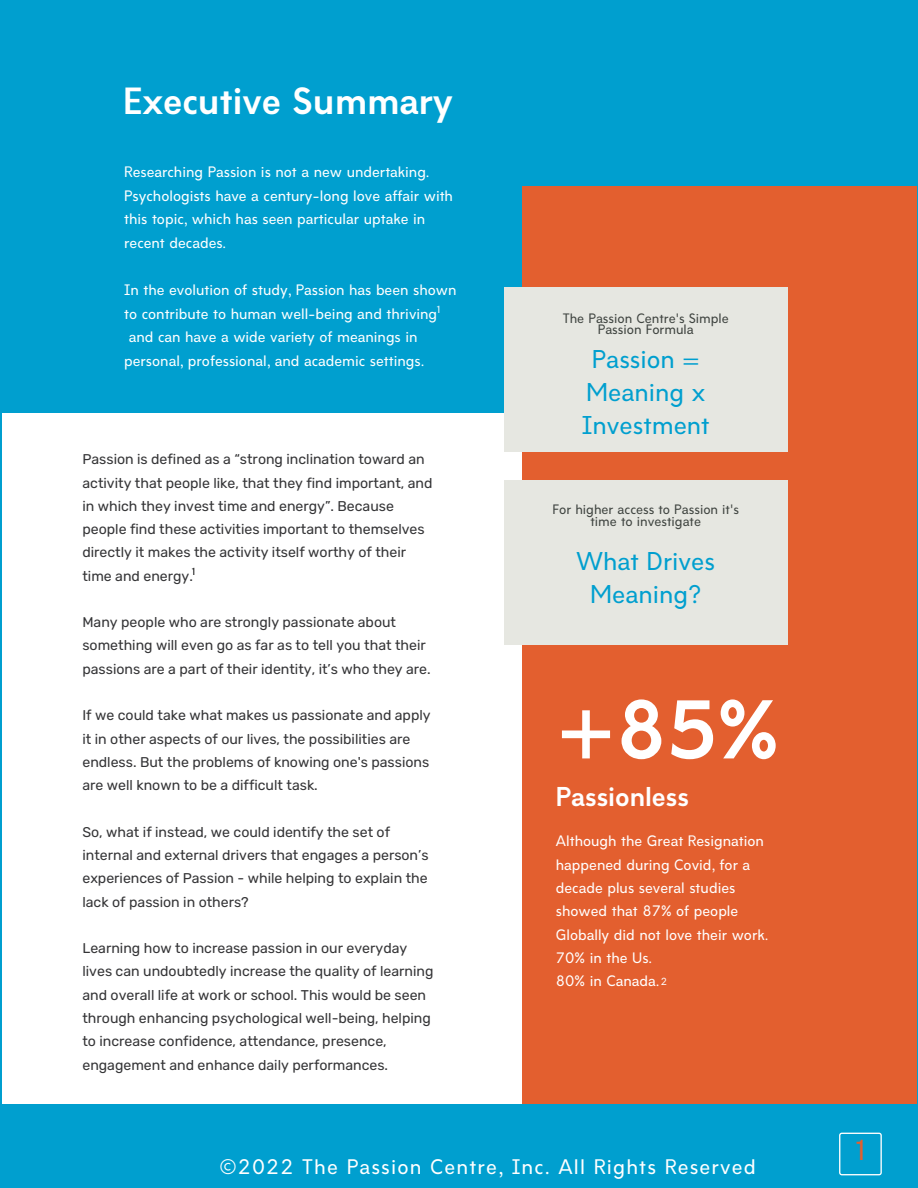
<style>
.page{position:relative;width:918px;height:1188px;background:#009fcf}
.page>*{position:absolute;margin:0;border:0;box-sizing:border-box;transform-origin:0 0}
.t1{font:700 77.55px "Amicale";color:#fff}
.t2{font:700 35.25px "Amicale";color:#fff}
.t3{font:500 27px "Amicale";color:#e35f2f}
.t4{font:700 25.35px "Amicale";color:#fff}
.t5{font:500 24px/32.8px "Amicale";color:#009fcf;text-align:center}
.t6{font:500 19.65px "Amicale";letter-spacing:.06em;color:#fff}
.t7{font:14.1px/23.2px "Rubik";color:#353537}
.t8{font:500 14.1px/23.2px "Amicale";color:#fff}
.t9{font:500 12.75px/11.7px "Amicale";color:#3f4440;text-align:center}
.t10{font:500 9.75px "Amicale";color:#fff}
.t11{font:500 9.6px "Amicale";color:#000}
.t12{font:500 9.6px "Amicale";color:#fff}
</style>
<div class="page">
<div style="left:2px;top:413px;width:519px;height:691px;background:#fff"></div>
<div style="left:522px;top:186px;width:395px;height:918px;background:#e35f2f"></div>
<div style="left:504px;top:287px;width:284px;height:164px;background:#e6e7e1"></div>
<div style="left:504px;top:480px;width:284px;height:165px;background:#e6e7e1"></div>
<svg style="left:839px;top:1133px;width:43px;height:42px"></svg>
<h2 class="t2" style="left:123px;top:87px;width:331px">Executive Summary</h2>
<p class="t8" style="left:124px;top:162px;width:330px;line-height:23.7px">Researching Passion is not a new undertaking.<br>Psychologists have a century-long love affair with this topic, which has seen particular uptake in recent decades.</p>
<p class="t8" style="left:124px;top:280px;width:334px">In the evolution of study, Passion has been shown</p>
<p class="t8" style="left:124px;top:304px;width:315px">to contribute to human well-being and thriving</p>
<p class="t8" style="left:129px;top:327px;width:290px">and can have a wide variety of meanings in</p>
<p class="t8" style="left:124px;top:351px;width:302px">personal, professional, and academic settings.</p>
<p class="t10" style="left:435px;top:306px;width:8px">1</p>
<p class="t7" style="left:82px;top:448px;width:352px">Passion is defined as a “strong inclination toward an activity that people like, that they find important, and in which they invest time and energy”. Because people find these activities important to themselves directly it makes the activity itself worthy of their time and energy.</p>
<p class="t7" style="left:82px;top:611px;width:350px">Many people who are strongly passionate about something will even go as far as to tell you that their passions are a part of their identity, it’s who they are.</p>
<p class="t7" style="left:82px;top:704px;width:350px">If we could take what makes us passionate and apply it in other aspects of our lives, the possibilities are endless. But the problems of knowing one's passions are well known to be a difficult task.</p>
<p class="t7" style="left:82px;top:820px;width:348px">So, what if instead, we could identify the set of internal and external drivers that engages a person’s experiences of Passion - while helping to explain the lack of passion in others?</p>
<p class="t7" style="left:82px;top:937px;width:353px">Learning how to increase passion in our everyday lives can undoubtedly increase the quality of learning and overall life at work or school. This would be seen through enhancing psychological well-being, helping to increase confidence, attendance, presence, engagement and enhance daily performances.</p>
<p class="t11" style="left:190px;top:568px;width:8px">1</p>
<p class="t9" style="left:563px;top:314px;width:168px">The Passion Centre's Simple<br>Passion Formula</p>
<h3 class="t5" style="left:582px;top:346px;width:129px">Passion =<br>Meaning x<br>Investment</h3>
<p class="t9" style="left:553px;top:505px;width:188px">For higher access to Passion it's time to investigate</p>
<h3 class="t5" style="left:577px;top:547px;width:140px">What Drives<br>Meaning?</h3>
<h1 class="t1" style="left:556px;top:700px;width:224px">+85%</h1>
<h3 class="t4" style="left:556px;top:787px;width:134px">Passionless</h3>
<p class="t8" style="left:556px;top:831px;width:214px">Although the Great Resignation happened during Covid, for a decade plus several studies showed that 87% of people<br>Globally did not love their work.<br>70% in the Us.<br>80% in Canada.</p>
<p class="t12" style="left:661px;top:978px;width:8px">2</p>
<h3 class="t6" style="left:219px;top:1159px;width:538px">©2022 The Passion Centre, Inc. All Rights Reserved</h3>
<h3 class="t3" style="left:852px;top:1139px;width:19px">1</h3>
</div>
